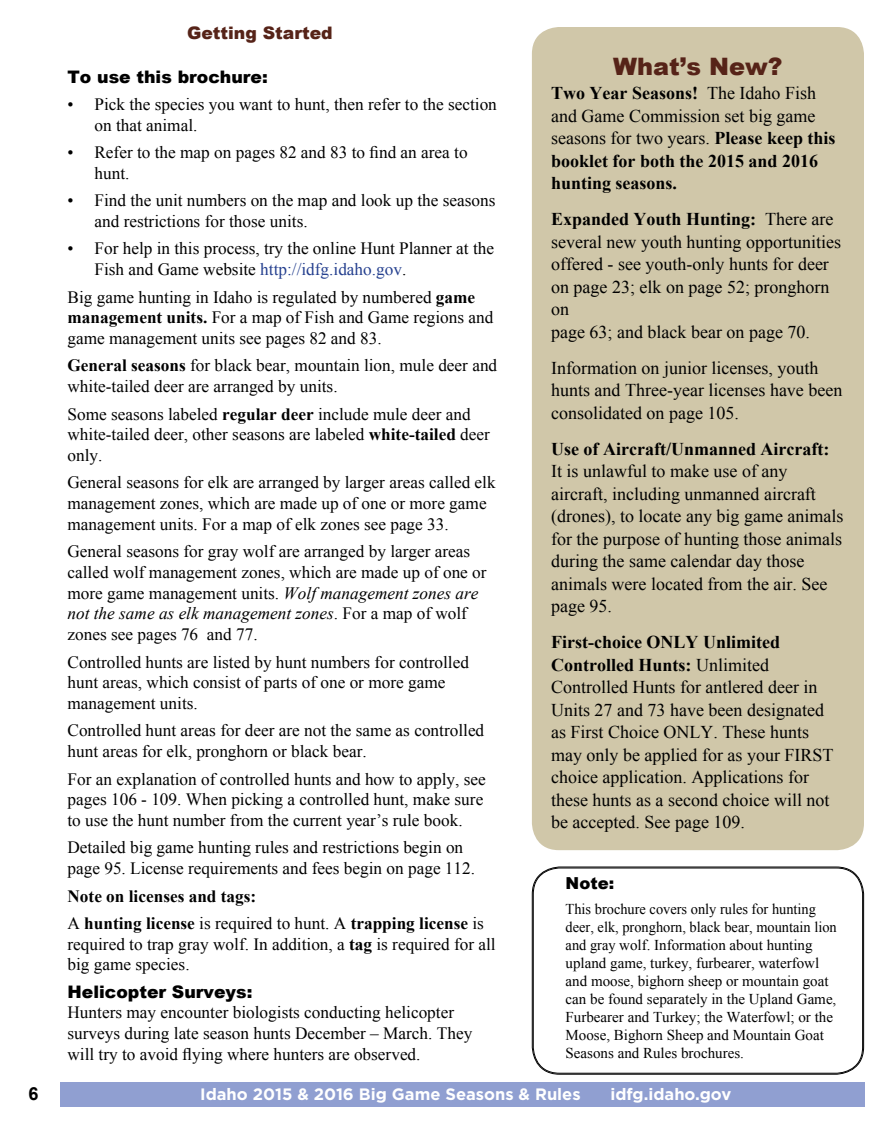
<style>
.page{position:relative;width:891px;height:1134px;background:#fff}
.page>*{position:absolute;margin:0;border:0;box-sizing:border-box;transform-origin:0 0}
.t1{font:900 24px "Arial";color:#562318}
.t2{font:18px/22.5px "Times New Roman";color:#000}
.t3{font:700 18px/22.5px "Times New Roman";color:#000}
.t4{font:700 18px "Arial";color:#000}
.t5{font:17.25px/20.7px "Times New Roman";color:#000}
.t6{font:700 17.25px/27.5px "Times New Roman";color:#000}
.t7{font:900 17.25px "Arial";color:#000}
.t8{font:900 17.25px "Arial";color:#562318}
.t9{font:700 16.5px "Gotham";color:#fff}
.t10{font:900 16.5px "Arial";color:#000}
.t11{font:15px/18px "Times New Roman";color:#000;scale:.96 1}
.s1{color:#25408f}
.s2{font-weight:700}
.s3{font-style:italic}
.s4{font-weight:400}
</style>
<div class="page">
<div style="left:60px;top:1083px;width:805px;height:24px;background:#909fd1"></div>
<div style="left:532px;top:27px;width:332px;height:823px;background:#d0c7a9;border-radius:27px"></div>
<div style="left:533px;top:868px;width:330px;height:205px;border:1px solid #000;border-radius:26px"></div>
<p class="t8" style="left:187px;top:21px;width:147px">Getting Started</p>
<p class="t7" style="left:67px;top:64px;width:202px">To use this brochure:</p>
<p class="t5" style="left:94px;top:94px;width:404px;text-indent:-27px">• Pick the species you want to hunt, then refer to the section on that animal.</p>
<p class="t5" style="left:94px;top:142px;width:375px;text-indent:-27px">• Refer to the map on pages 82 and 83 to find an area to hunt.</p>
<p class="t5" style="left:94px;top:190px;width:403px;text-indent:-27px">• Find the unit numbers on the map and look up the seasons and restrictions for those units.</p>
<p class="t5" style="left:94px;top:238px;width:401px;text-indent:-27px">• For help in this process, try the online Hunt Planner at the<br>Fish and Game website <span class="s1">http://idfg.idaho.gov</span>.</p>
<p class="t5" style="left:67px;top:286px;width:427px">Big game hunting in Idaho is regulated by numbered <span class="s2">game management units.</span> For a map of Fish and Game regions and game management units see pages 82 and 83.</p>
<p class="t5" style="left:68px;top:355px;width:431px"><span class="s2">General seasons</span> for black bear, mountain lion, mule deer and white-tailed deer are arranged by units.</p>
<p class="t5" style="left:68px;top:403px;width:424px">Some seasons labeled <span class="s2">regular deer</span> include mule deer and white-tailed deer, other seasons are labeled <span class="s2">white-tailed</span> deer only.</p>
<p class="t5" style="left:68px;top:472px;width:430px">General seasons for elk are arranged by larger areas called elk management zones, which are made up of one or more game management units. For a map of elk zones see page 33.</p>
<p class="t5" style="left:68px;top:541px;width:421px">General seasons for gray wolf are arranged by larger areas called wolf management zones, which are made up of one or more game management units. <span class="s3">Wolf management zones are not the same as elk management zones</span>. For a map of wolf zones see pages 76 and 77.</p>
<p class="t5" style="left:68px;top:651px;width:403px">Controlled hunts are listed by hunt numbers for controlled hunt areas, which consist of parts of one or more game management units.</p>
<p class="t5" style="left:68px;top:720px;width:418px">Controlled hunt areas for deer are not the same as controlled hunt areas for elk, pronghorn or black bear.</p>
<p class="t5" style="left:68px;top:768px;width:420px">For an explanation of controlled hunts and how to apply, see pages 106 - 109. When picking a controlled hunt, make sure to use the hunt number from the current year’s rule book.</p>
<p class="t5" style="left:68px;top:837px;width:409px">Detailed big game hunting rules and restrictions begin on page 95. License requirements and fees begin on page 112.</p>
<p class="t6" style="left:68px;top:882px;width:418px">Note on licenses and tags:<br><span class="s4">A</span> hunting license <span class="s4">is required to hunt. A</span> trapping license <span class="s4">is</span></p>
<p class="t5" style="left:68px;top:933px;width:430px">required to trap gray wolf. In addition, a <span class="s2">tag</span> is required for all big game species.</p>
<p class="t7" style="left:68px;top:979px;width:186px">Helicopter Surveys:</p>
<p class="t5" style="left:68px;top:1002px;width:406px">Hunters may encounter biologists conducting helicopter surveys during late season hunts December – March. They will try to avoid flying where hunters are observed.</p>
<h1 class="t1" style="left:613px;top:49px;width:171px">What’s New?</h1>
<p class="t3" style="left:551px;top:82px;width:286px">Two Year Seasons! <span class="s4">The Idaho Fish and Game Commission set big game seasons for two years.</span> Please keep this booklet for both the 2015 and 2016 hunting seasons.</p>
<p class="t2" style="left:551px;top:208px;width:291px"><span class="s2">Expanded Youth Hunting:</span> There are several new youth hunting opportunities offered - see youth-only hunts for deer on page 23; elk on page 52; pronghorn on<br>page 63; and black bear on page 70.</p>
<p class="t2" style="left:551px;top:356px;width:293px">Information on junior licenses, youth hunts and Three-year licenses have been consolidated on page 105.</p>
<p class="t3" style="left:551px;top:437px;width:280px">Use of Aircraft/Unmanned Aircraft:</p>
<p class="t2" style="left:551px;top:460px;width:294px">It is unlawful to make use of any aircraft, including unmanned aircraft (drones), to locate any big game animals for the purpose of hunting those animals during the same calendar day those animals were located from the air. See page 95.</p>
<p class="t2" style="left:551px;top:631px;width:284px"><span class="s2">First-choice ONLY Unlimited Controlled Hunts:</span> Unlimited Controlled Hunts for antlered deer in Units 27 and 73 have been designated as First Choice ONLY. These hunts may only be applied for as your FIRST choice application. Applications for these hunts as a second choice will not be accepted. See page 109.</p>
<p class="t10" style="left:566px;top:872px;width:50px">Note:</p>
<p class="t11" style="left:566px;top:900px;width:284px">This brochure covers only rules for hunting deer, elk, pronghorn, black bear, mountain lion and gray wolf. Information about hunting upland game, turkey, furbearer, waterfowl and moose, bighorn sheep or mountain goat can be found separately in the Upland Game, Furbearer and Turkey; the Waterfowl; or the Moose, Bighorn Sheep and Mountain Goat Seasons and Rules brochures.</p>
<p class="t4" style="left:28px;top:1082px;width:12px">6</p>
<p class="t9" style="left:200px;top:1084px;width:382px">Idaho 2015 &amp; 2016 Big Game Seasons &amp; Rules</p>
<p class="t9" style="left:610px;top:1084px;width:122px">idfg.idaho.gov</p>
</div>
